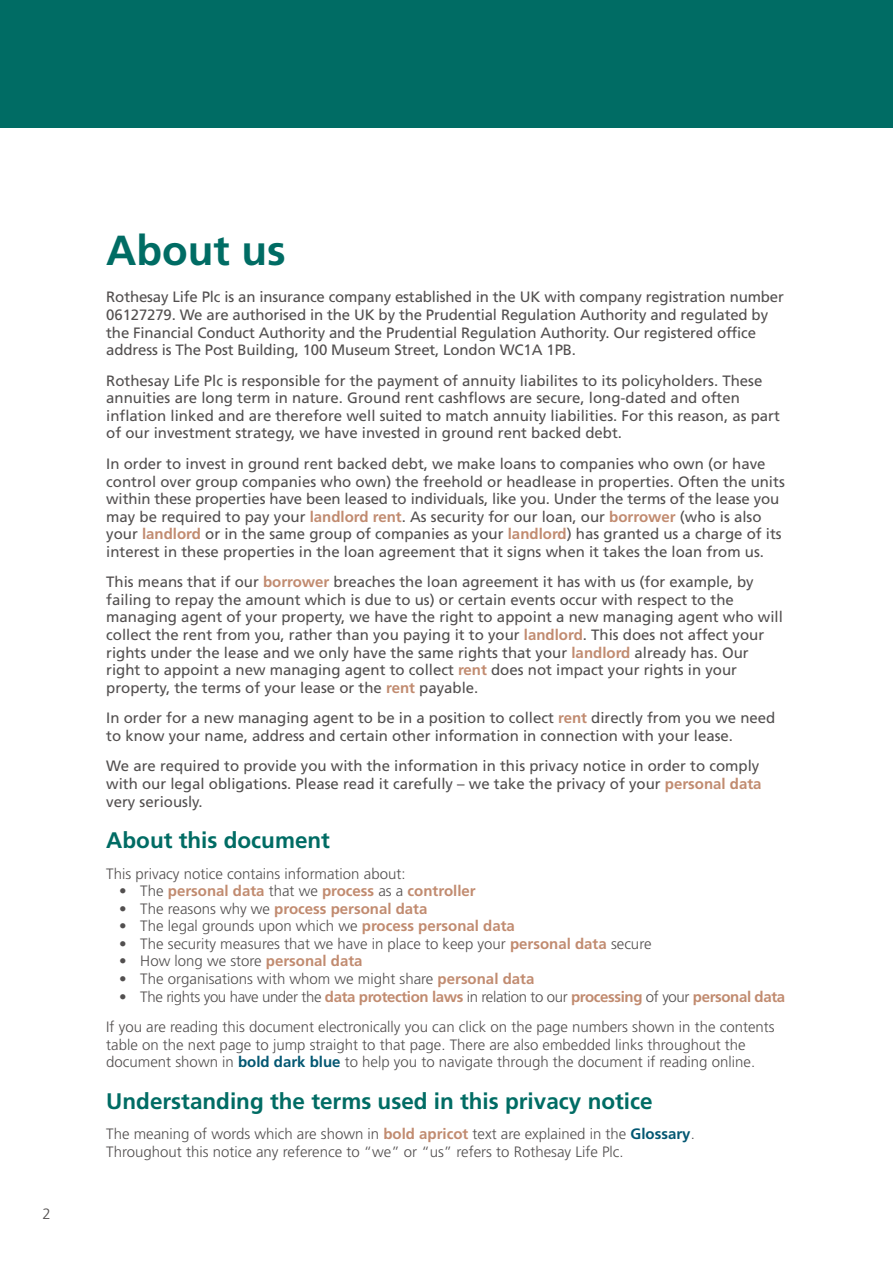
<style>
.page{position:relative;width:893px;height:1263px;background:#fff}
.page>*{position:absolute;margin:0;border:0;box-sizing:border-box;transform-origin:0 0}
.t1{font:700 42px "Frutiger";color:#006c64}
.t2{font:700 22.5px "Frutiger";color:#006c64}
.t3{font:15px/17.5px "Frutiger";color:#524f4f}
.t4{font:300 15px/17.5px "Frutiger";color:#524f4f}
.t5{font:700 15px "Frutiger";color:#c18b70}
.s1{font-weight:700;color:#c18b70}
.s2{font-weight:300;color:#524f4f}
.s3{font-weight:700;color:#035772}
</style>
<div class="page">
<div style="left:0;top:0;width:893px;height:128px;background:#006c64"></div>
<p class="t4" style="left:43px;top:1206px;width:10px">2</p>
<h1 class="t1" style="left:106px;top:234px;width:181px">About us</h1>
<p class="t3" style="left:106px;top:290px;width:679px">Rothesay Life Plc is an insurance company established in the UK with company registration number 06127279. We are authorised in the UK by the Prudential Regulation Authority and regulated by the Financial Conduct Authority and the Prudential Regulation Authority. Our registered office address is The Post Building, 100 Museum Street, London WC1A 1PB.</p>
<p class="t3" style="left:106px;top:373px;width:675px">Rothesay Life Plc is responsible for the payment of annuity liabilites to its policyholders. These annuities are long term in nature. Ground rent cashflows are secure, long-dated and often inflation linked and are therefore well suited to match annuity liabilities. For this reason, as part of our investment strategy, we have invested in ground rent backed debt.</p>
<p class="t3" style="left:106px;top:456px;width:680px">In order to invest in ground rent backed debt, we make loans to companies who own (or have control over group companies who own) the freehold or headlease in properties. Often the units within these properties have been leased to individuals, like you. Under the terms of the lease you may be required to pay your <span class="s1">landlord rent</span>. As security for our loan, our <span class="s1">borrower</span> (who is also your <span class="s1">landlord</span> or in the same group of companies as your <span class="s1">landlord</span>) has granted us a charge of its interest in these properties in the loan agreement that it signs when it takes the loan from us.</p>
<p class="t3" style="left:106px;top:574px;width:678px">This means that if our <span class="s1">borrower</span> breaches the loan agreement it has with us (for example, by failing to repay the amount which is due to us) or certain events occur with respect to the managing agent of your property, we have the right to appoint a new managing agent who will collect the rent from you, rather than you paying it to your <span class="s1">landlord</span>. This does not affect your rights under the lease and we only have the same rights that your <span class="s1">landlord</span> already has. Our right to appoint a new managing agent to collect <span class="s1">rent</span> does not impact your rights in your property, the terms of your lease or the <span class="s1">rent</span> payable.</p>
<p class="t3" style="left:106px;top:710px;width:671px">In order for a new managing agent to be in a position to collect <span class="s1">rent</span> directly from you we need to know your name, address and certain other information in connection with your lease.</p>
<p class="t3" style="left:106px;top:758px;width:657px">We are required to provide you with the information in this privacy notice in order to comply with our legal obligations. Please read it carefully – we take the privacy of your <span class="s1">personal data </span>very seriously.</p>
<h2 class="t2" style="left:106px;top:831px;width:225px">About this document</h2>
<p class="t4" style="left:106px;top:866px;width:301px">This privacy notice contains information about:</p>
<p class="t5" style="left:119px;top:885px;width:358px"><span class="s2">• The</span> personal data <span class="s2">that we</span> process <span class="s2">as a</span> controller</p>
<p class="t5" style="left:119px;top:902px;width:310px"><span class="s2">• The reasons why we</span> process personal data</p>
<p class="t4" style="left:119px;top:918px;width:397px">• The legal grounds upon which we <span class="s1">process personal data</span></p>
<p class="t4" style="left:119px;top:936px;width:534px">• The security measures that we have in place to keep your <span class="s1">personal data</span> secure</p>
<p class="t4" style="left:119px;top:953px;width:245px">• How long we store <span class="s1">personal data</span></p>
<p class="t4" style="left:119px;top:971px;width:417px">• The organisations with whom we might share <span class="s1">personal data</span></p>
<p class="t4" style="left:106px;top:982px;width:680px;line-height:30.6px;text-indent:13px">• The rights you have under the <span class="s1">data protection laws</span> in relation to our <span class="s1">processing</span> of your <span class="s1">personal data<br></span>If you are reading this document electronically you can click on the page numbers shown in the contents</p>
<p class="t4" style="left:106px;top:1037px;width:650px">table on the next page to jump straight to that page. There are also embedded links throughout the document shown in <span class="s3">bold dark blue</span> to help you to navigate through the document if reading online.</p>
<h2 class="t2" style="left:106px;top:1092px;width:548px">Understanding the terms used in this privacy notice</h2>
<p class="t4" style="left:106px;top:1126px;width:590px">The meaning of words which are shown in <span class="s1">bold apricot</span> text are explained in the <span class="s3">Glossary</span>.<br>Throughout this notice any reference to “we” or “us” refers to Rothesay Life Plc.</p>
</div>
